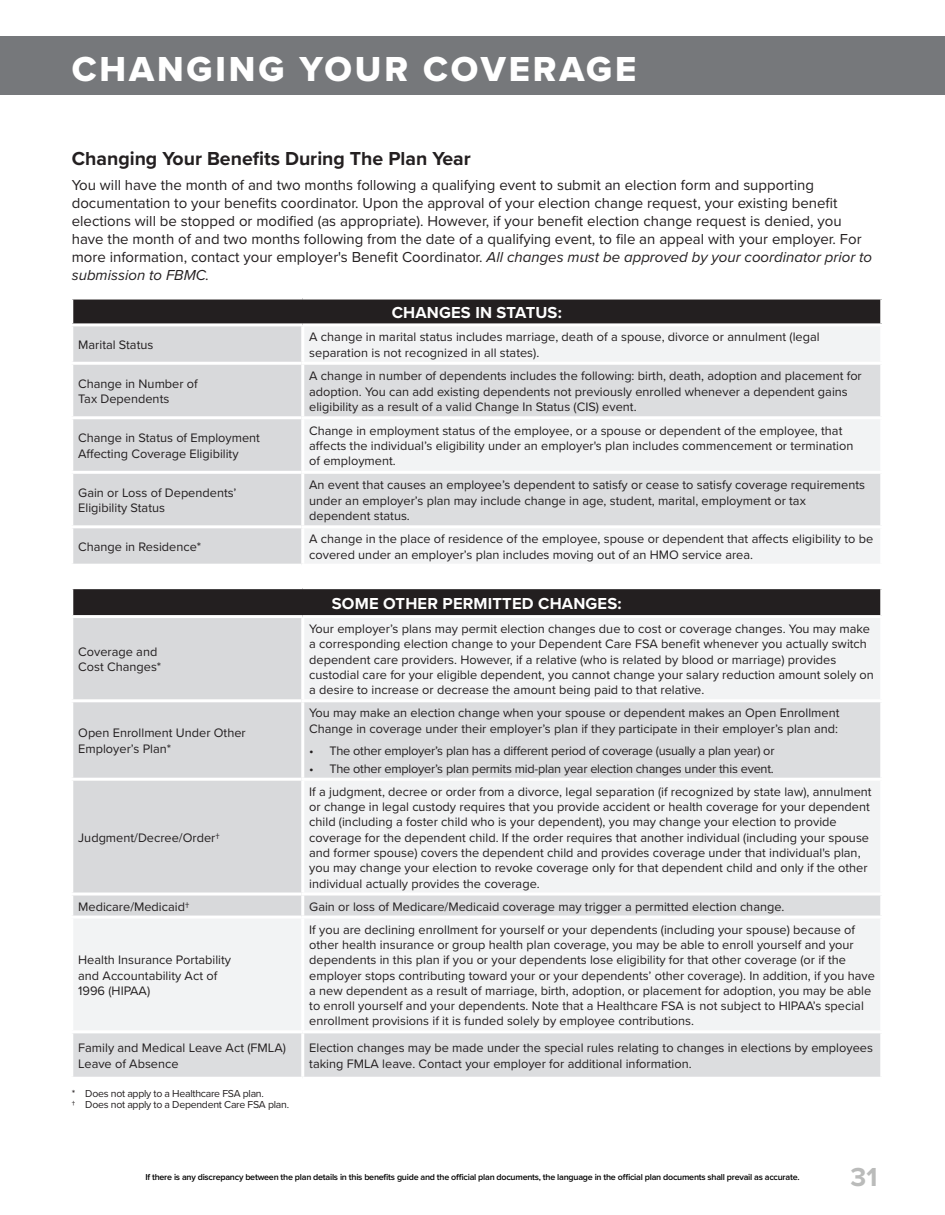
<style>
.page{position:relative;width:945px;height:1215px;background:#fff}
.page>*{position:absolute;margin:0;border:0;box-sizing:border-box;transform-origin:0 0}
.p_header_H1{font:36px "Proxima Nova Extrabld";letter-spacing:.08em;color:#fff}
.t1{font:33px "Proxima Nova Extrabld";letter-spacing:.08em;color:#fff}
.t2{font:700 27px "Proxima Nova";color:#babbba}
.p_H2_page_subhead{font:700 19.5px "Proxima Nova";color:#231f20}
.p_table_H1-table_title{font:700 16.5px "Proxima Nova";letter-spacing:.01em;color:#fff}
.p_body-left{font:15px/18px "Proxima Nova";color:#231f20}
.p_body-left-2{font:12.75px/15.3px "Proxima Nova";color:#231f20}
.p_body-left-3{font:12.75px "Proxima Nova";letter-spacing:-.02em;color:#231f20}
.p_body-fineprint{font:10.5px "Proxima Nova";letter-spacing:-.025em;color:#231f20}
.t3{font:600 8.85px "Proxima Nova";letter-spacing:-.025em;color:#000}
.s1{font-style:italic}
</style>
<div class="page">
<div style="left:0;top:37px;width:945px;height:58px;background:#76787b"></div>
<div style="left:72px;top:298px;width:810px;height:27px;background:#231f20"></div>
<svg style="left:73px;top:326px;width:228px;height:238px;background:#d8d9db"></svg>
<div style="left:305px;top:327px;width:575px;height:236px;background:#f2f3f4"></div>
<svg style="left:304px;top:365px;width:576px;height:160px;fill:#dcdddf"></svg>
<hr style="left:301px;top:362px;width:582px;height:3px;background:#fff">
<hr style="left:301px;top:416px;width:582px;height:3px;background:#fff">
<hr style="left:301px;top:471px;width:582px;height:3px;background:#fff">
<hr style="left:301px;top:525px;width:582px;height:3px;background:#fff">
<hr style="left:70px;top:362px;width:231px;height:3px;background:#fff">
<hr style="left:70px;top:416px;width:231px;height:3px;background:#fff">
<hr style="left:70px;top:471px;width:231px;height:3px;background:#fff">
<hr style="left:70px;top:525px;width:231px;height:3px;background:#fff">
<hr style="left:70px;top:297px;width:233px;height:3px;background:#fff">
<hr style="left:70px;top:300px;width:3px;height:23px;background:#fff">
<hr style="left:303px;top:297px;width:580px;height:3px;background:#fff">
<hr style="left:880px;top:300px;width:3px;height:23px;background:#fff">
<hr style="left:70px;top:323px;width:233px;height:3px;background:#fff">
<hr style="left:303px;top:323px;width:580px;height:3px;background:#fff">
<div style="left:72px;top:588px;width:810px;height:29px;background:#231f20"></div>
<svg style="left:73px;top:618px;width:807px;height:81px;fill:#f2f3f4"></svg>
<svg style="left:73px;top:702px;width:807px;height:375px;fill:#f2f3f4"></svg>
<hr style="left:70px;top:778px;width:231px;height:3px;background:#fff">
<hr style="left:70px;top:893px;width:231px;height:3px;background:#fff">
<hr style="left:70px;top:916px;width:231px;height:3px;background:#fff">
<hr style="left:301px;top:618px;width:3px;height:81px;background:#fff">
<hr style="left:301px;top:702px;width:3px;height:76px;background:#fff">
<hr style="left:301px;top:778px;width:582px;height:3px;background:#fff">
<hr style="left:301px;top:781px;width:3px;height:112px;background:#fff">
<hr style="left:301px;top:893px;width:582px;height:3px;background:#fff">
<hr style="left:301px;top:896px;width:3px;height:20px;background:#fff">
<hr style="left:301px;top:916px;width:582px;height:3px;background:#fff">
<hr style="left:301px;top:919px;width:3px;height:111px;background:#fff">
<hr style="left:70px;top:1030px;width:233px;height:3px;background:#fff">
<hr style="left:303px;top:1030px;width:580px;height:3px;background:#fff">
<hr style="left:301px;top:1033px;width:3px;height:44px;background:#fff">
<hr style="left:70px;top:586px;width:233px;height:3px;background:#fff">
<hr style="left:70px;top:589px;width:3px;height:26px;background:#fff">
<hr style="left:303px;top:586px;width:580px;height:3px;background:#fff">
<hr style="left:880px;top:589px;width:3px;height:26px;background:#fff">
<hr style="left:70px;top:615px;width:233px;height:3px;background:#fff">
<hr style="left:303px;top:615px;width:580px;height:3px;background:#fff">
<h2 class="t1" style="left:68px;top:43px;width:519px">CHANGI NG YOUR COVERAGE</h2>
<p class="p_header_H1" style="left:72px;top:42px;width:463px">CHANGING YOUR COVERA</p>
<p class="p_header_H1" style="left:586px;top:42px;width:48px">GE</p>
<p class="p_H2_page_subhead" style="left:72px;top:144px;width:401px">Changing Your Benefits During The Plan Year</p>
<p class="p_body-left" style="left:72px;top:175px;width:802px">You will have the month of and two months following a qualifying event to submit an election form and supporting documentation to your benefits coordinator. Upon the approval of your election change request, your existing benefit elections will be stopped or modified (as appropriate). However, if your benefit election change request is denied, you have the month of and two months following from the date of a qualifying event, to file an appeal with your employer. For more information, contact your employer's Benefit Coordinator. <span class="s1">All changes must be approved by your coordinator prior to submission to FBMC.</span></p>
<p class="p_table_H1-table_title" style="left:392px;top:300px;width:172px">CHANGES IN STATUS:</p>
<p class="p_body-left-2" style="left:78px;top:337px;width:77px">Marital Status</p>
<p class="p_body-left-2" style="left:309px;top:329px;width:512px">A change in marital status includes marriage, death of a spouse, divorce or annulment (legal separation is not recognized in all states).</p>
<p class="p_body-left-2" style="left:78px;top:375px;width:121px">Change in Number of<br>Tax Dependents</p>
<p class="p_body-left-2" style="left:309px;top:368px;width:554px">A change in number of dependents includes the following: birth, death, adoption and placement for adoption. You can add existing dependents not previously enrolled whenever a dependent gains eligibility as a result of a valid Change In Status (CIS) event.</p>
<p class="p_body-left-2" style="left:78px;top:430px;width:183px">Change in Status of Employment<br>Affecting Coverage Eligibility</p>
<p class="p_body-left-2" style="left:309px;top:422px;width:546px">Change in employment status of the employee, or a spouse or dependent of the employee, that affects the individual’s eligibility under an employer's plan includes commencement or termination of employment.</p>
<p class="p_body-left-2" style="left:78px;top:485px;width:160px">Gain or Loss of Dependents’<br>Eligibility Status</p>
<p class="p_body-left-2" style="left:309px;top:477px;width:557px">An event that causes an employee’s dependent to satisfy or cease to satisfy coverage requirements under an employer’s plan may include change in age, student, marital, employment or tax dependent status.</p>
<p class="p_body-left-2" style="left:78px;top:539px;width:124px">Change in Residence*</p>
<p class="p_body-left-2" style="left:309px;top:531px;width:565px">A change in the place of residence of the employee, spouse or dependent that affects eligibility to be covered under an employer’s plan includes moving out of an HMO service area.</p>
<p class="p_table_H1-table_title" style="left:332px;top:591px;width:291px">SOME OTHER PERMITTED CHANGES:</p>
<p class="p_body-left-2" style="left:78px;top:644px;width:85px">Coverage and<br>Cost Changes*</p>
<p class="p_body-left-2" style="left:309px;top:621px;width:566px">Your employer’s plans may permit election changes due to cost or coverage changes. You may make a corresponding election change to your Dependent Care FSA benefit whenever you actually switch dependent care providers. However, if a relative (who is related by blood or marriage) provides custodial care for your eligible dependent, you cannot change your salary reduction amount solely on a desire to increase or decrease the amount being paid to that relative.</p>
<p class="p_body-left-2" style="left:78px;top:725px;width:169px">Open Enrollment Under Other<br>Employer’s Plan*</p>
<p class="p_body-left-2" style="left:78px;top:829px;width:143px">Judgment/Decree/Order†</p>
<p class="p_body-left-2" style="left:309px;top:705px;width:532px">You may make an election change when your spouse or dependent makes an Open Enrollment<br>Change in coverage under their employer’s plan if they participate in their employer’s plan and:</p>
<p class="p_body-left-3" style="left:309px;top:741px;width:467px">• The other employer’s plan has a different period of coverage (usually a plan year) or</p>
<p class="p_body-left-3" style="left:309px;top:759px;width:466px">• The other employer’s plan permits mid-plan year election changes under this event.</p>
<p class="p_body-left-2" style="left:309px;top:783px;width:564px">If a judgment, decree or order from a divorce, legal separation (if recognized by state law), annulment or change in legal custody requires that you provide accident or health coverage for your dependent child (including a foster child who is your dependent), you may change your election to provide coverage for the dependent child. If the order requires that another individual (including your spouse and former spouse) covers the dependent child and provides coverage under that individual's plan, you may change your election to revoke coverage only for that dependent child and only if the other individual actually provides the coverage.</p>
<p class="p_body-left-2" style="left:78px;top:898px;width:113px">Medicare/Medicaid†</p>
<p class="p_body-left-2" style="left:309px;top:898px;width:477px">Gain or loss of Medicare/Medicaid coverage may trigger a permitted election change.</p>
<p class="p_body-left-2" style="left:78px;top:952px;width:154px">Health Insurance Portability and Accountability Act of<br>1996 (HIPAA)</p>
<p class="p_body-left-2" style="left:309px;top:921px;width:567px">If you are declining enrollment for yourself or your dependents (including your spouse) because of other health insurance or group health plan coverage, you may be able to enroll yourself and your dependents in this plan if you or your dependents lose eligibility for that other coverage (or if the employer stops contributing toward your or your dependents’ other coverage). In addition, if you have a new dependent as a result of marriage, birth, adoption, or placement for adoption, you may be able to enroll yourself and your dependents. Note that a Healthcare FSA is not subject to HIPAA’s special enrollment provisions if it is funded solely by employee contributions.</p>
<p class="p_body-left-2" style="left:78px;top:1040px;width:209px">Family and Medical Leave Act (FMLA)<br>Leave of Absence</p>
<p class="p_body-left-2" style="left:309px;top:1040px;width:565px">Election changes may be made under the special rules relating to changes in elections by employees taking FMLA leave. Contact your employer for additional information.</p>
<p class="p_body-fineprint" style="left:72px;top:1086px;width:194px">* Does not apply to a Healthcare FSA plan.</p>
<p class="p_body-fineprint" style="left:72px;top:1097px;width:219px">† Does not apply to a Dependent Care FSA plan.</p>
<p class="t3" style="left:145px;top:1170px;width:656px">If there is any discrepancy between the plan details in this benefits guide and the official plan documents, the language in the official plan documents shall prevail as accurate.</p>
<h3 class="t2" style="left:851px;top:1157px;width:28px">31</h3>
</div>
